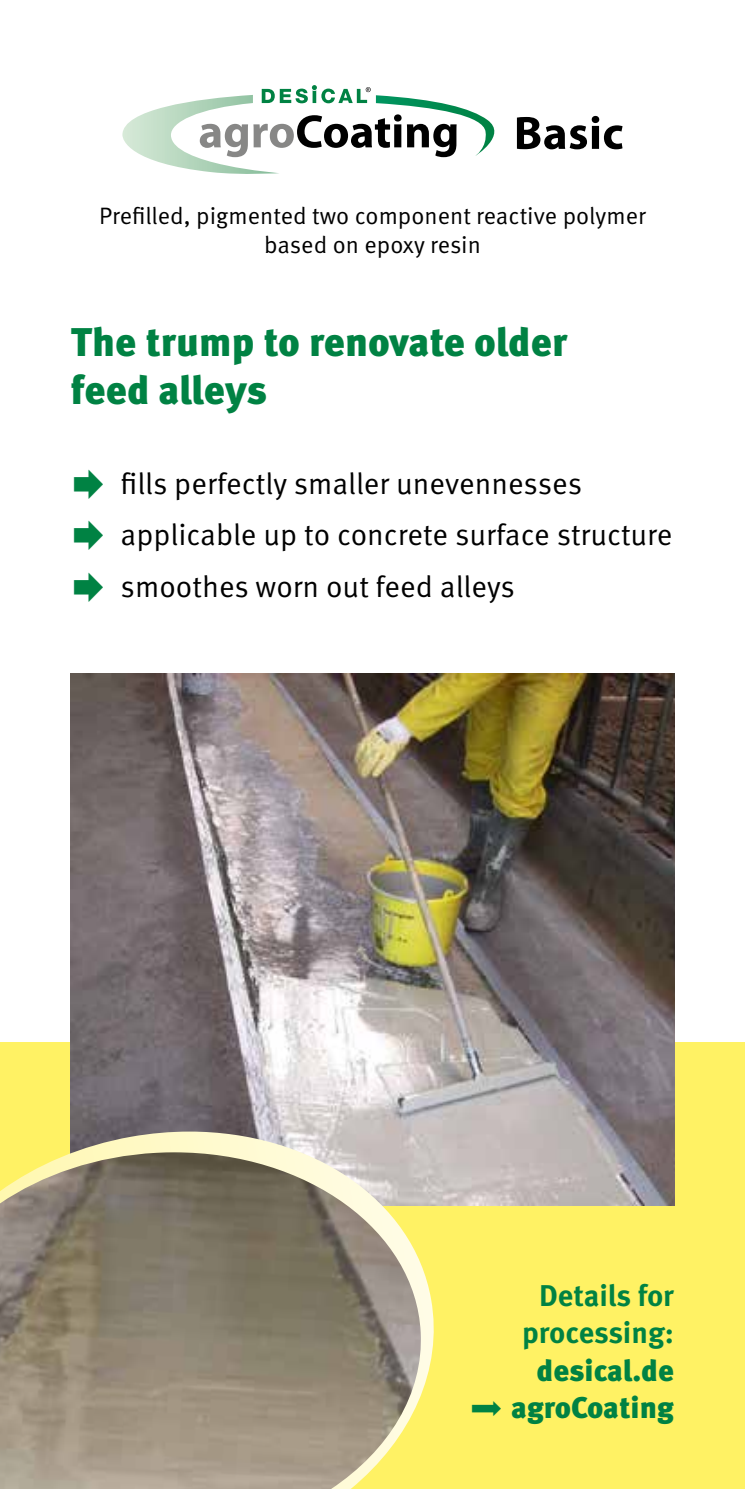
<style>
.page{position:relative;width:745px;height:1489px;background:#fff}
.page>*{position:absolute;margin:0;border:0;box-sizing:border-box;transform-origin:0 0}
.t1{font:900 40px/48px "Meta Pro";color:#008243}
.t2{font:30px/51.8px "Meta Pro";color:#000}
.t3{font:700 30px/37.5px "Meta Pro";letter-spacing:-.005em;color:#008243;text-align:center}
.t4{font:900 30px/37.5px "Meta Pro";letter-spacing:-.005em;color:#008243;text-align:right}
.t5{font:23.75px/28.5px "Meta Pro";color:#000;text-align:center}
</style>
<div class="page">
<div style="left:0;top:1042px;width:744px;height:446px;background:#fff264"></div>
<svg style="left:122px;top:85px;width:373px;height:89px"></svg>
<svg style="left:516px;top:117px;width:70px;height:32px"></svg>
<div style="left:591px;top:126px;width:7px;height:23px;background:#000"></div>
<div style="left:591px;top:116px;width:8px;height:7px;background:#000;border-radius:50%"></div>
<svg style="left:603px;top:125px;width:19px;height:24px"></svg>
<img style="left:71px;top:673px;width:602px;height:532px">
<svg style="left:70px;top:1131px;width:373px;height:258px"></svg>
<img style="left:0;top:1152px;width:423px;height:336px">
<p class="t5" style="left:99px;top:202px;width:548px">Prefilled, pigmented two component reactive polymer based on epoxy resin</p>
<h1 class="t1" style="left:71px;top:320px;width:497px">The trump to renovate older feed alleys</h1>
<p class="t2" style="left:120px;top:458px;width:553px">fills perfectly smaller unevennesses applicable up to concrete surface structure smoothes worn out feed alleys</p>
<p class="t3" style="left:521px;top:1277px;width:153px">Details for processing:</p>
<p class="t4" style="left:511px;top:1352px;width:164px">desical.de agroCoating</p>
</div>
